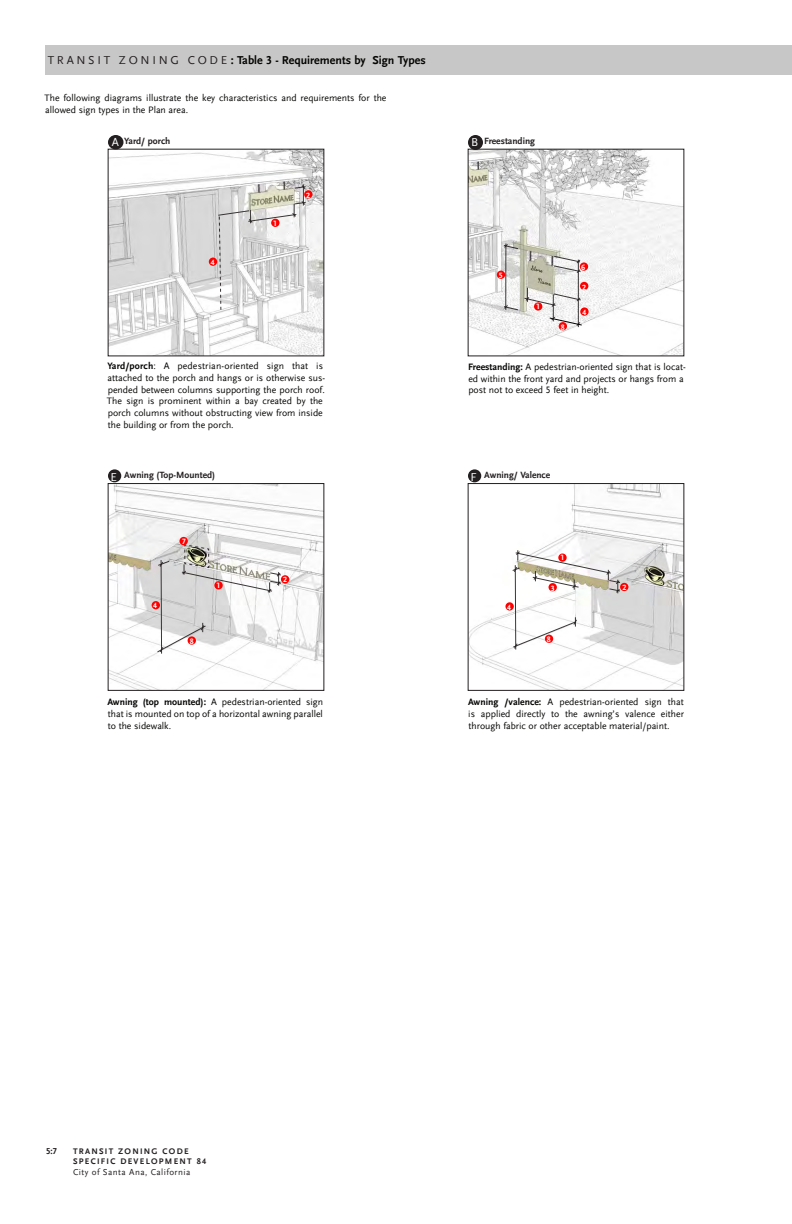
<style>
.page{position:relative;width:792px;height:1224px;background:#fff}
.page>*{position:absolute;margin:0;border:0;box-sizing:border-box;transform-origin:0 0}
.Image_Caption{font:700 12px "Scala Sans LF";color:#040503}
.t1{font:12px "Scala Sans LF";color:#fff}
.body_text{font:9.8px/11.7px "Scala Sans LF";color:#040503}
._01_Text{font:700 9.5px "Scala Sans LF";color:#231f20}
.t2{font:9px "Scala Sans LF";letter-spacing:.05em;color:#231f20}
.t3{font:700 9px "Scala Sans LF";color:#231f20}
.t4{font:700 8.5px/10.8px "Scala Sans LF";letter-spacing:.15em;color:#231f20}
._01_Text-2{font:700 8px "Scala Sans LF";color:#fff}
.s1{font-weight:400;color:#231f20}
.s2{font-weight:700}
</style>
<div class="page">
<div style="left:45px;top:45px;width:747px;height:30px;background:#c8c7c7"></div>
<hr style="left:791px;top:45px;width:1px;height:30px;background:#231f20">
<img style="left:110px;top:151px;width:212px;height:203px">
<div style="left:108px;top:135px;width:16px;height:15px;background:#231f20;border-radius:50%"></div>
<div style="left:304px;top:190px;width:8px;height:8px;background:#f00;border-radius:50%"></div>
<div style="left:209px;top:258px;width:8px;height:8px;background:#f00;border-radius:50%"></div>
<svg style="left:217px;top:184px;width:90px;height:127px"></svg>
<img style="left:470px;top:151px;width:212px;height:203px">
<div style="left:468px;top:135px;width:15px;height:15px;background:#231f20;border-radius:50%"></div>
<hr style="left:505px;top:244px;width:1px;height:66px;background:#231f20">
<div style="left:497px;top:271px;width:8px;height:8px;background:#f00;border-radius:50%"></div>
<div style="left:580px;top:282px;width:8px;height:8px;background:#f00;border-radius:50%"></div>
<div style="left:580px;top:262px;width:8px;height:9px;background:#f00;border-radius:50%"></div>
<div style="left:559px;top:322px;width:8px;height:8px;background:#f00;border-radius:50%"></div>
<div style="left:580px;top:307px;width:9px;height:9px;background:#f00;border-radius:50%"></div>
<hr style="left:578px;top:260px;width:1px;height:67px;background:#231f20">
<svg style="left:553px;top:255px;width:28px;height:19px"></svg>
<svg style="left:503px;top:243px;width:16px;height:7px"></svg>
<svg style="left:503px;top:288px;width:80px;height:39px"></svg>
<div style="left:108px;top:469px;width:13px;height:13px;background:#231f20;border-radius:50%"></div>
<img style="left:110px;top:485px;width:212px;height:204px">
<div style="left:108px;top:483px;width:216px;height:208px;border:1px solid #231f20"></div>
<div style="left:179px;top:537px;width:9px;height:8px;background:#f00;border-radius:50%"></div>
<div style="left:281px;top:575px;width:8px;height:8px;background:#f00;border-radius:50%"></div>
<div style="left:152px;top:601px;width:8px;height:8px;background:#f00;border-radius:50%"></div>
<svg style="left:156px;top:544px;width:126px;height:110px"></svg>
<img style="left:470px;top:485px;width:212px;height:204px">
<div style="left:468px;top:483px;width:216px;height:208px;border:1px solid #231f20"></div>
<div style="left:468px;top:469px;width:13px;height:13px;background:#231f20;border-radius:50%"></div>
<div style="left:620px;top:583px;width:8px;height:8px;background:#f00;border-radius:50%"></div>
<div style="left:505px;top:602px;width:9px;height:9px;background:#f00;border-radius:50%"></div>
<svg style="left:512px;top:550px;width:109px;height:100px"></svg>
<div style="left:549px;top:583px;width:8px;height:8px;background:#f00;border-radius:50%"></div>
<p class="Image_Caption" style="left:48px;top:53px;width:380px"><span class="s1">T R A N S I T Z O N I N G C O D E</span> : Table 3 - Requirements by Sign Types</p>
<p class="body_text" style="left:45px;top:92px;width:344px">The following diagrams illustrate the key characteristics and requirements for the allowed sign types in the Plan area.</p>
<p class="t1" style="left:112px;top:136px;width:9px">A</p>
<p class="_01_Text" style="left:124px;top:135px;width:48px">Yard/ porch</p>
<p class="_01_Text-2" style="left:211px;top:258px;width:5px">4</p>
<p class="_01_Text-2" style="left:274px;top:219px;width:5px">1</p>
<p class="_01_Text-2" style="left:306px;top:191px;width:5px">2</p>
<p class="body_text" style="left:107px;top:360px;width:220px"><span class="s2">Yard/porch</span>: A pedestrian-oriented sign that is attached to the porch and hangs or is otherwise sus&shy;pended between columns supporting the porch roof.<br>The sign is prominent within a bay created by the porch columns without obstructing view from inside the building or from the porch.</p>
<p class="t1" style="left:111px;top:470px;width:8px">E</p>
<p class="_01_Text" style="left:124px;top:470px;width:92px">Awning (Top-Mounted)</p>
<p class="_01_Text-2" style="left:153px;top:601px;width:5px">4</p>
<p class="_01_Text-2" style="left:182px;top:537px;width:5px">7</p>
<p class="_01_Text-2" style="left:190px;top:637px;width:5px">8</p>
<p class="_01_Text-2" style="left:217px;top:581px;width:5px">1</p>
<p class="_01_Text-2" style="left:283px;top:575px;width:5px">2</p>
<p class="body_text" style="left:107px;top:696px;width:217px;text-align:justify"><span class="s2">Awning (top mounted):</span> A pedestrian-oriented sign that is mounted on top of a horizontal awning parallel to the sidewalk.</p>
<p class="t1" style="left:471px;top:136px;width:9px">B</p>
<p class="_01_Text" style="left:484px;top:135px;width:52px">Freestanding</p>
<p class="_01_Text-2" style="left:499px;top:270px;width:5px">5</p>
<p class="_01_Text-2" style="left:537px;top:302px;width:5px">1</p>
<p class="_01_Text-2" style="left:561px;top:323px;width:5px">8</p>
<p class="_01_Text-2" style="left:581px;top:263px;width:5px">6</p>
<p class="_01_Text-2" style="left:582px;top:282px;width:5px">2</p>
<p class="_01_Text-2" style="left:582px;top:308px;width:5px">4</p>
<p class="body_text" style="left:468px;top:361px;width:219px"><span class="s2">Freestanding:</span> A pedestrian-oriented sign that is locat&shy;ed within the front yard and projects or hangs from a post not to exceed 5 feet in height.</p>
<p class="t1" style="left:471px;top:470px;width:8px">F</p>
<p class="_01_Text" style="left:484px;top:470px;width:68px">Awning/ Valence</p>
<p class="_01_Text-2" style="left:561px;top:553px;width:5px">1</p>
<p class="_01_Text-2" style="left:507px;top:603px;width:5px">4</p>
<p class="_01_Text-2" style="left:551px;top:584px;width:5px">3</p>
<p class="_01_Text-2" style="left:547px;top:635px;width:5px">8</p>
<p class="_01_Text-2" style="left:622px;top:583px;width:5px">2</p>
<p class="body_text" style="left:468px;top:696px;width:218px;text-align:justify"><span class="s2">Awning /valence:</span> A pedestrian-oriented sign that is applied directly to the awning’s valence either through fabric or other acceptable material/paint.</p>
<p class="t3" style="left:46px;top:1146px;width:13px">5:7</p>
<p class="t4" style="left:73px;top:1146px;width:135px">TRANSIT ZONING CODE<br>SPECIFIC DEVELOPMENT 84</p>
<p class="t2" style="left:73px;top:1167px;width:119px">City of Santa Ana, California</p>
</div>
